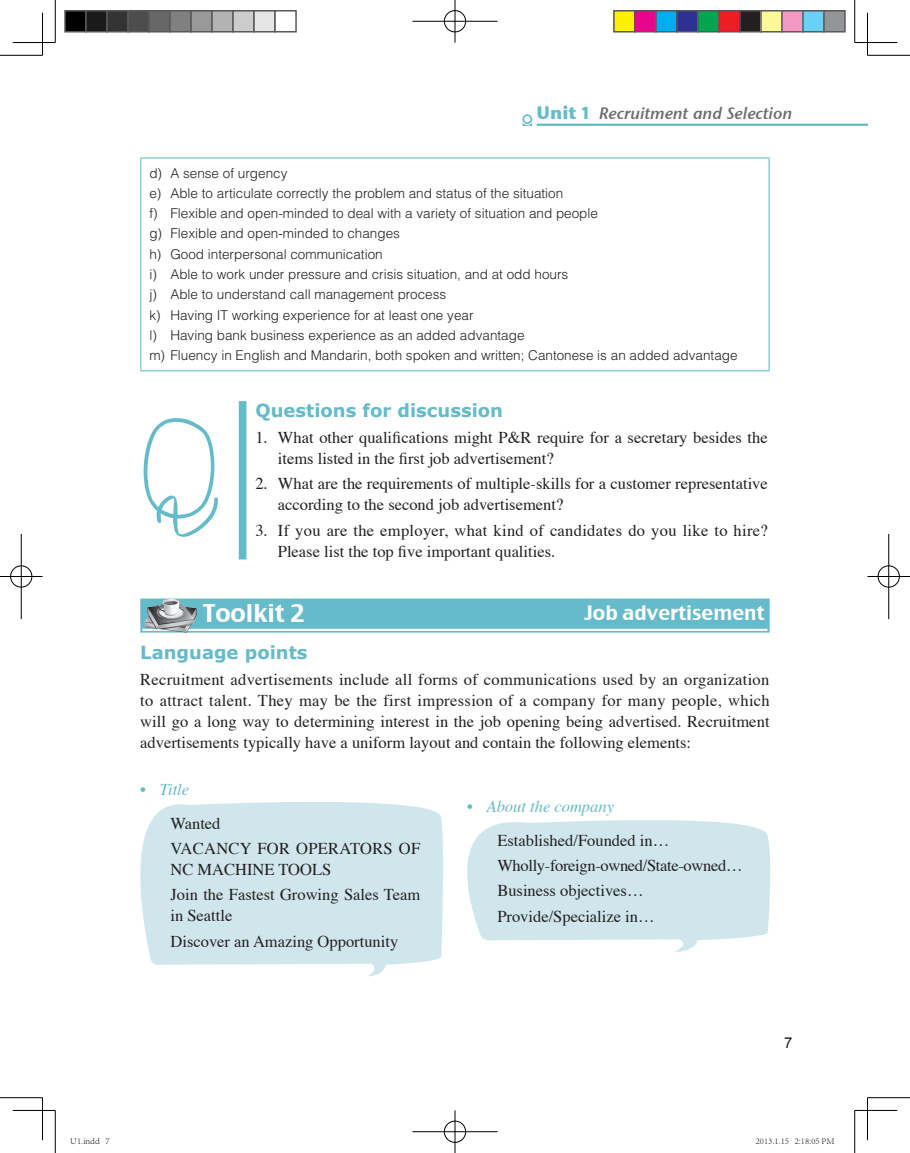
<style>
.page{position:relative;width:910px;height:1153px;background:#fff}
.page>*{position:absolute;margin:0;border:0;box-sizing:border-box;transform-origin:0 0}
.t1{font:150px "Ashley";color:#65bbc9}
.t2{font:24px "Charcoal CY";color:#fff}
.t3{font:19.5px "Charcoal CY";color:#fff}
.t4{font:700 18px "Verdana";color:#65bbc9}
.t5{font:16.5px/21px "Times";color:#231f20}
.t6{font:16.5px/21px "Times";letter-spacing:.02em;color:#231f20}
.t7{font:16.5px "Stone Sans Sem OSITCTT Semi Ita";color:#6c6d70}
.t8{font:15px "Arial";color:#231f20}
.t9{font:300 13.5px/20.2px "Helvetica LT Std";color:#231f20}
.t10{font:300 9px "Adobe Song Std";color:#000}
.s1{font-family:"Stone Sans OSITCTT Bold";font-size:18px;color:#65bbc9}
.s2{font-family:"Stone Sans OSITCTT Bold";font-size:24.3px;color:#65bbc9}
.s3{color:#65bbc9}
.s4{font-style:italic;color:#65bbc9}
</style>
<div class="page">
<div style="left:140px;top:598px;width:630px;height:34px;background:#65bbc9"></div>
<hr style="left:142px;top:628px;width:625px;height:3px;background:#fff">
<hr style="left:140px;top:157px;width:630px;height:1px;background:#65bbc9">
<hr style="left:140px;top:158px;width:1px;height:212px;background:#65bbc9">
<hr style="left:769px;top:158px;width:1px;height:212px;background:#65bbc9">
<hr style="left:140px;top:370px;width:630px;height:1px;background:#65bbc9">
<div style="left:239px;top:401px;width:7px;height:158px;background:#65bbc9"></div>
<img style="left:145px;top:598px;width:53px;height:34px">
<svg style="left:140px;top:802px;width:302px;height:174px;background:#d3e8ed"></svg>
<svg style="left:430px;top:810px;width:341px;height:141px;fill:#cfe6ec"></svg>
<hr style="left:537px;top:124px;width:330px;height:2px;background:#65bbc9">
<div style="left:521px;top:113px;width:12px;height:12px;border:1px solid #fff;border-radius:50%"></div>
<svg style="left:522px;top:116px;width:10px;height:10px"></svg>
<hr style="left:0;top:55px;width:43px;height:1px;background:#000">
<hr style="left:867px;top:55px;width:43px;height:1px;background:#000">
<hr style="left:0;top:1097px;width:43px;height:1px;background:#000">
<hr style="left:867px;top:1097px;width:43px;height:1px;background:#000">
<hr style="left:55px;top:0;width:1px;height:43px;background:#000">
<hr style="left:55px;top:1110px;width:1px;height:42px;background:#000">
<hr style="left:854px;top:0;width:1px;height:43px;background:#000">
<hr style="left:854px;top:1110px;width:1px;height:42px;background:#000">
<hr style="left:13px;top:42px;width:42px;height:1px;background:#000">
<hr style="left:855px;top:42px;width:42px;height:1px;background:#000">
<hr style="left:13px;top:1110px;width:42px;height:1px;background:#000">
<hr style="left:855px;top:1110px;width:42px;height:1px;background:#000">
<hr style="left:42px;top:13px;width:1px;height:42px;background:#000">
<hr style="left:42px;top:1097px;width:1px;height:43px;background:#000">
<hr style="left:867px;top:13px;width:1px;height:42px;background:#000">
<hr style="left:867px;top:1097px;width:1px;height:43px;background:#000">
<div style="left:443px;top:10px;width:24px;height:23px;border:2px solid #fff;border-radius:50%"></div>
<hr style="left:412px;top:20px;width:85px;height:2px;background:#fff">
<hr style="left:454px;top:0;width:2px;height:43px;background:#fff">
<div style="left:444px;top:10px;width:22px;height:22px;border:1px solid #000;border-radius:50%"></div>
<hr style="left:412px;top:21px;width:85px;height:1px;background:#000">
<hr style="left:455px;top:0;width:1px;height:43px;background:#000">
<div style="left:443px;top:1119px;width:24px;height:24px;border:2px solid #fff;border-radius:50%"></div>
<hr style="left:412px;top:1130px;width:85px;height:2px;background:#fff">
<hr style="left:454px;top:1110px;width:2px;height:42px;background:#fff">
<div style="left:444px;top:1120px;width:22px;height:22px;border:1px solid #000;border-radius:50%"></div>
<hr style="left:412px;top:1131px;width:85px;height:1px;background:#000">
<hr style="left:455px;top:1110px;width:1px;height:42px;background:#000">
<div style="left:10px;top:564px;width:23px;height:24px;border:2px solid #fff;border-radius:50%"></div>
<hr style="left:0;top:575px;width:43px;height:2px;background:#fff">
<hr style="left:20px;top:534px;width:2px;height:85px;background:#fff">
<div style="left:10px;top:565px;width:22px;height:22px;border:1px solid #000;border-radius:50%"></div>
<hr style="left:0;top:576px;width:43px;height:1px;background:#000">
<hr style="left:21px;top:534px;width:1px;height:85px;background:#000">
<div style="left:877px;top:564px;width:23px;height:24px;border:2px solid #fff;border-radius:50%"></div>
<hr style="left:867px;top:575px;width:43px;height:2px;background:#fff">
<hr style="left:888px;top:534px;width:2px;height:85px;background:#fff">
<div style="left:878px;top:565px;width:22px;height:22px;border:1px solid #000;border-radius:50%"></div>
<hr style="left:867px;top:576px;width:43px;height:1px;background:#000">
<hr style="left:888px;top:534px;width:1px;height:85px;background:#000">
<div style="left:65px;top:11px;width:21px;height:21px;background:#000"></div>
<div style="left:64px;top:10px;width:23px;height:23px;border:2px solid #595959"></div>
<div style="left:86px;top:11px;width:21px;height:21px;background:#1a1a1a"></div>
<div style="left:85px;top:10px;width:23px;height:23px;border:2px solid #595959"></div>
<div style="left:107px;top:11px;width:21px;height:21px;background:#333"></div>
<div style="left:106px;top:10px;width:23px;height:23px;border:2px solid #595959"></div>
<div style="left:128px;top:11px;width:21px;height:21px;background:#4d4d4d"></div>
<div style="left:127px;top:10px;width:23px;height:23px;border:2px solid #595959"></div>
<div style="left:149px;top:11px;width:21px;height:21px;background:#666"></div>
<div style="left:148px;top:10px;width:23px;height:23px;border:2px solid #595959"></div>
<div style="left:170px;top:11px;width:21px;height:21px;background:#808080"></div>
<div style="left:169px;top:10px;width:23px;height:23px;border:2px solid #595959"></div>
<div style="left:191px;top:11px;width:21px;height:21px;background:#999"></div>
<div style="left:190px;top:10px;width:23px;height:23px;border:2px solid #595959"></div>
<div style="left:212px;top:11px;width:21px;height:21px;background:#b3b3b3"></div>
<div style="left:211px;top:10px;width:23px;height:23px;border:2px solid #595959"></div>
<div style="left:233px;top:11px;width:21px;height:21px;background:#ccc"></div>
<div style="left:232px;top:10px;width:23px;height:23px;border:2px solid #595959"></div>
<div style="left:254px;top:11px;width:21px;height:21px;background:#e6e6e6"></div>
<div style="left:253px;top:10px;width:23px;height:23px;border:2px solid #595959"></div>
<div style="left:274px;top:10px;width:23px;height:23px;border:2px solid #595959"></div>
<div style="left:614px;top:11px;width:21px;height:21px;background:#fff101"></div>
<div style="left:613px;top:10px;width:23px;height:23px;border:2px solid #595959"></div>
<div style="left:635px;top:11px;width:21px;height:21px;background:#ed028c"></div>
<div style="left:634px;top:10px;width:23px;height:23px;border:2px solid #595959"></div>
<div style="left:656px;top:11px;width:21px;height:21px;background:#00aeef"></div>
<div style="left:655px;top:10px;width:23px;height:23px;border:2px solid #595959"></div>
<div style="left:677px;top:11px;width:21px;height:21px;background:#2e3092"></div>
<div style="left:676px;top:10px;width:23px;height:23px;border:2px solid #595959"></div>
<div style="left:698px;top:11px;width:21px;height:21px;background:#00a54f"></div>
<div style="left:697px;top:10px;width:23px;height:23px;border:2px solid #595959"></div>
<div style="left:719px;top:11px;width:21px;height:21px;background:#ee1d23"></div>
<div style="left:718px;top:10px;width:23px;height:23px;border:2px solid #595959"></div>
<div style="left:740px;top:11px;width:21px;height:21px;background:#231f20"></div>
<div style="left:739px;top:10px;width:23px;height:23px;border:2px solid #595959"></div>
<div style="left:761px;top:11px;width:21px;height:21px;background:#fff79a"></div>
<div style="left:760px;top:10px;width:23px;height:23px;border:2px solid #595959"></div>
<div style="left:782px;top:11px;width:21px;height:21px;background:#f499c2"></div>
<div style="left:781px;top:10px;width:23px;height:23px;border:2px solid #595959"></div>
<div style="left:803px;top:11px;width:21px;height:21px;background:#6bcff6"></div>
<div style="left:802px;top:10px;width:23px;height:23px;border:2px solid #595959"></div>
<div style="left:824px;top:11px;width:21px;height:21px;background:#939598"></div>
<div style="left:823px;top:10px;width:23px;height:23px;border:2px solid #595959"></div>
<p class="t7" style="left:537px;top:103px;width:257px"><span class="s1">Unit</span> <span class="s2">1</span> Recruitment and Selection</p>
<p class="t9" style="left:149px;top:163px;width:590px">d) A sense of urgency<br>e) Able to articulate correctly the problem and status of the situation<br>f) Flexible and open-minded to deal with a variety of situation and people<br>g) Flexible and open-minded to changes<br>h) Good interpersonal communication<br>i) Able to work under pressure and crisis situation, and at odd hours<br>j) Able to understand call management process<br>k) Having IT working experience for at least one year<br>l) Having bank business experience as an added advantage<br>m) Fluency in English and Mandarin, both spoken and written; Cantonese is an added advantage</p>
<p class="t1" style="left:140px;top:382px;width:80px">Q</p>
<p class="t4" style="left:255px;top:398px;width:249px">Questions for discussion</p>
<p class="t5" style="left:278px;top:425px;width:491px;text-indent:-23px">1. What other qualifications might P&amp;R require for a secretary besides the items listed in the first job advertisement?</p>
<p class="t5" style="left:278px;top:472px;width:491px;text-indent:-23px">2. What are the requirements of multiple-skills for a customer representative according to the second job advertisement?</p>
<p class="t6" style="left:278px;top:518px;width:491px;text-indent:-23px">3. If you are the employer, what kind of candidates do you like to hire?<br>Please list the top five important qualities.</p>
<p class="t2" style="left:203px;top:597px;width:103px">Toolkit 2</p>
<p class="t3" style="left:584px;top:600px;width:182px">Job advertisement</p>
<p class="t4" style="left:140px;top:641px;width:169px">Language points</p>
<p class="t5" style="left:140px;top:667px;width:631px;text-align:justify">Recruitment advertisements include all forms of communications used by an organization to attract talent. They may be the first impression of a company for many people, which will go a long way to determining interest in the job opening being advertised. Recruitment advertisements typically have a uniform layout and contain the following elements:</p>
<p class="t5" style="left:171px;top:770px;width:51px;line-height:33.9px;text-indent:-30px"><span class="s3">•</span> <span class="s4">Title<br></span>Wanted</p>
<p class="t5" style="left:171px;top:836px;width:251px">VACANCY FOR OPERATORS OF<br>NC MACHINE TOOLS</p>
<p class="t5" style="left:171px;top:882px;width:251px">Join the Fastest Growing Sales Team in Seattle</p>
<p class="t5" style="left:171px;top:929px;width:229px">Discover an Amazing Opportunity</p>
<p class="t5" style="left:497px;top:787px;width:173px;line-height:33.9px;text-indent:-30px"><span class="s3">•</span> <span class="s4">About the company<br></span>Established/Founded in…</p>
<p class="t5" style="left:497px;top:851px;width:247px;line-height:25.2px">Wholly-foreign-owned/State-owned…<br>Business objectives…<br>Provide/Specialize in…</p>
<p class="t8" style="left:784px;top:1032px;width:10px">7</p>
<p class="t10" style="left:70px;top:1135px;width:41px">U1.indd 7</p>
<p class="t10" style="left:756px;top:1135px;width:80px">2013.1.15 2:18:05 PM</p>
</div>
